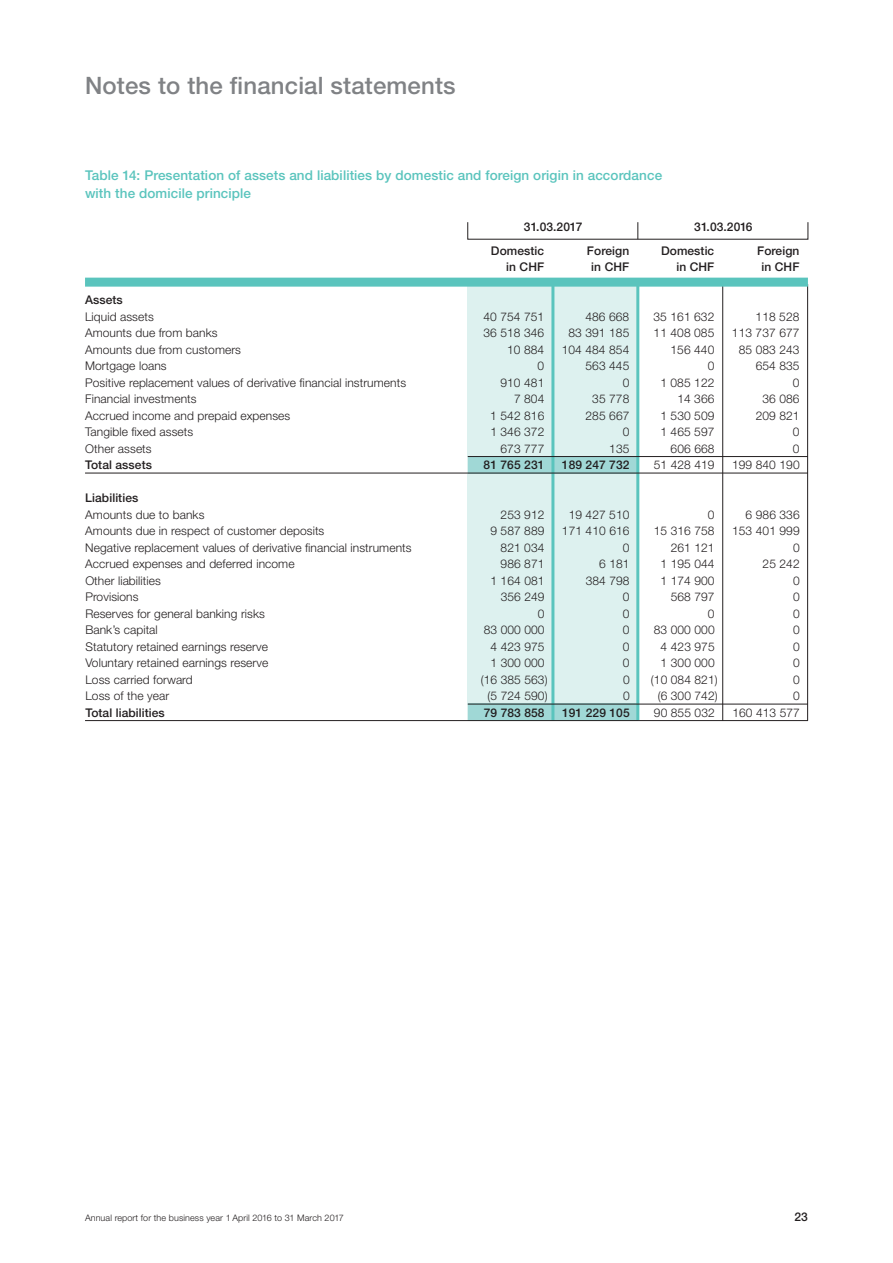
<style>
.page{position:relative;width:893px;height:1263px;background:#fff}
.page>*{position:absolute;margin:0;border:0;box-sizing:border-box;transform-origin:0 0}
.t1{font:500 24px "Helvetica Neue LT Std";letter-spacing:.005em;color:#808285}
.t2{font:500 13.5px/18px "Helvetica Neue LT Std";letter-spacing:.005em;color:#5ac4bd}
.t3{font:300 12px "Helvetica Neue LT Std";letter-spacing:.005em;color:#231f20}
.t4{font:500 12px "Helvetica Neue LT Std";letter-spacing:.005em;color:#231f20}
.t5{font:300 9px "Helvetica Neue LT Std";letter-spacing:.01em;color:#231f20}
</style>
<div class="page">
<div style="left:468px;top:284px;width:170px;height:436px;background:#ddf1ef"></div>
<div style="left:468px;top:456px;width:170px;height:17px;background:#a0d8d6"></div>
<div style="left:468px;top:704px;width:170px;height:17px;background:#a0d8d6"></div>
<hr style="left:807px;top:284px;width:1px;height:437px;background:#231f20">
<hr style="left:722px;top:284px;width:1px;height:437px;background:#231f20">
<svg style="left:637px;top:224px;width:1px;height:14px"></svg>
<hr style="left:636px;top:284px;width:3px;height:436px;background:#5ac4bd">
<hr style="left:551px;top:284px;width:3px;height:436px;background:#5ac4bd">
<div style="left:85px;top:278px;width:723px;height:9px;background:#5ac4bd"></div>
<hr style="left:468px;top:456px;width:340px;height:1px;background:#231f20">
<hr style="left:85px;top:473px;width:723px;height:1px;background:#231f20">
<hr style="left:468px;top:704px;width:340px;height:1px;background:#231f20">
<hr style="left:85px;top:720px;width:723px;height:1px;background:#231f20">
<h1 class="t1" style="left:85px;top:71px;width:372px">Notes to the financial statements</h1>
<p class="t2" style="left:85px;top:166px;width:579px">Table 14: Presentation of assets and liabilities by domestic and foreign origin in accordance with the domicile principle</p>
<p class="t4" style="left:524px;top:219px;width:60px">31.03.2017</p>
<p class="t4" style="left:694px;top:219px;width:60px">31.03.2016</p>
<p class="t4" style="left:491px;top:243px;width:55px">Domestic</p>
<p class="t4" style="left:587px;top:243px;width:44px">Foreign</p>
<p class="t4" style="left:661px;top:243px;width:55px">Domestic</p>
<p class="t4" style="left:757px;top:243px;width:44px">Foreign</p>
<p class="t4" style="left:506px;top:260px;width:39px">in CHF</p>
<p class="t4" style="left:591px;top:260px;width:39px">in CHF</p>
<p class="t4" style="left:676px;top:260px;width:39px">in CHF</p>
<p class="t4" style="left:761px;top:260px;width:39px">in CHF</p>
<p class="t4" style="left:85px;top:293px;width:39px">Assets</p>
<p class="t3" style="left:85px;top:309px;width:70px">Liquid assets</p>
<p class="t3" style="left:483px;top:309px;width:62px">40 754 751</p>
<p class="t3" style="left:585px;top:309px;width:45px">486 668</p>
<p class="t3" style="left:654px;top:309px;width:62px">35 161 632</p>
<p class="t3" style="left:756px;top:309px;width:45px">118 528</p>
<p class="t3" style="left:85px;top:326px;width:134px">Amounts due from banks</p>
<p class="t3" style="left:483px;top:326px;width:62px">36 518 346</p>
<p class="t3" style="left:568px;top:326px;width:62px">83 391 185</p>
<p class="t3" style="left:654px;top:326px;width:62px">11 408 085</p>
<p class="t3" style="left:732px;top:326px;width:69px">113 737 677</p>
<p class="t3" style="left:85px;top:342px;width:157px">Amounts due from customers</p>
<p class="t3" style="left:507px;top:342px;width:39px">10 884</p>
<p class="t3" style="left:562px;top:342px;width:69px">104 484 854</p>
<p class="t3" style="left:670px;top:342px;width:45px">156 440</p>
<p class="t3" style="left:739px;top:342px;width:62px">85 083 243</p>
<p class="t3" style="left:85px;top:359px;width:83px">Mortgage loans</p>
<p class="t3" style="left:538px;top:359px;width:8px">0</p>
<p class="t3" style="left:585px;top:359px;width:45px">563 445</p>
<p class="t3" style="left:708px;top:359px;width:8px">0</p>
<p class="t3" style="left:756px;top:359px;width:45px">654 835</p>
<p class="t3" style="left:85px;top:375px;width:322px">Positive replacement values of derivative financial instruments</p>
<p class="t3" style="left:500px;top:375px;width:45px">910 481</p>
<p class="t3" style="left:623px;top:375px;width:8px">0</p>
<p class="t3" style="left:660px;top:375px;width:56px">1 085 122</p>
<p class="t3" style="left:793px;top:375px;width:8px">0</p>
<p class="t3" style="left:85px;top:392px;width:113px">Financial investments</p>
<p class="t3" style="left:514px;top:392px;width:32px">7 804</p>
<p class="t3" style="left:592px;top:392px;width:39px">35 778</p>
<p class="t3" style="left:677px;top:392px;width:39px">14 366</p>
<p class="t3" style="left:762px;top:392px;width:39px">36 086</p>
<p class="t3" style="left:85px;top:408px;width:207px">Accrued income and prepaid expenses</p>
<p class="t3" style="left:490px;top:408px;width:56px">1 542 816</p>
<p class="t3" style="left:585px;top:408px;width:45px">285 667</p>
<p class="t3" style="left:660px;top:408px;width:56px">1 530 509</p>
<p class="t3" style="left:756px;top:408px;width:45px">209 821</p>
<p class="t3" style="left:85px;top:425px;width:110px">Tangible fixed assets</p>
<p class="t3" style="left:490px;top:425px;width:56px">1 346 372</p>
<p class="t3" style="left:623px;top:425px;width:8px">0</p>
<p class="t3" style="left:660px;top:425px;width:56px">1 465 597</p>
<p class="t3" style="left:793px;top:425px;width:8px">0</p>
<p class="t3" style="left:85px;top:441px;width:68px">Other assets</p>
<p class="t3" style="left:501px;top:441px;width:45px">673 777</p>
<p class="t3" style="left:609px;top:441px;width:22px">135</p>
<p class="t3" style="left:671px;top:441px;width:45px">606 668</p>
<p class="t3" style="left:793px;top:441px;width:8px">0</p>
<p class="t4" style="left:85px;top:458px;width:68px">Total assets</p>
<p class="t4" style="left:484px;top:458px;width:62px">81 765 231</p>
<p class="t4" style="left:562px;top:458px;width:69px">189 247 732</p>
<p class="t3" style="left:654px;top:458px;width:62px">51 428 419</p>
<p class="t3" style="left:732px;top:458px;width:69px">199 840 190</p>
<p class="t4" style="left:85px;top:491px;width:55px">Liabilities</p>
<p class="t3" style="left:85px;top:507px;width:121px">Amounts due to banks</p>
<p class="t3" style="left:501px;top:507px;width:45px">253 912</p>
<p class="t3" style="left:569px;top:507px;width:62px">19 427 510</p>
<p class="t3" style="left:708px;top:507px;width:8px">0</p>
<p class="t3" style="left:746px;top:507px;width:56px">6 986 336</p>
<p class="t3" style="left:85px;top:524px;width:241px">Amounts due in respect of customer deposits</p>
<p class="t3" style="left:490px;top:524px;width:56px">9 587 889</p>
<p class="t3" style="left:562px;top:524px;width:69px">171 410 616</p>
<p class="t3" style="left:654px;top:524px;width:62px">15 316 758</p>
<p class="t3" style="left:732px;top:524px;width:69px">153 401 999</p>
<p class="t3" style="left:85px;top:540px;width:328px">Negative replacement values of derivative financial instruments</p>
<p class="t3" style="left:501px;top:540px;width:45px">821 034</p>
<p class="t3" style="left:623px;top:540px;width:8px">0</p>
<p class="t3" style="left:671px;top:540px;width:45px">261 121</p>
<p class="t3" style="left:793px;top:540px;width:8px">0</p>
<p class="t3" style="left:85px;top:557px;width:211px">Accrued expenses and deferred income</p>
<p class="t3" style="left:501px;top:557px;width:45px">986 871</p>
<p class="t3" style="left:599px;top:557px;width:32px">6 181</p>
<p class="t3" style="left:660px;top:557px;width:56px">1 195 044</p>
<p class="t3" style="left:763px;top:557px;width:39px">25 242</p>
<p class="t3" style="left:85px;top:573px;width:77px">Other liabilities</p>
<p class="t3" style="left:490px;top:573px;width:56px">1 164 081</p>
<p class="t3" style="left:586px;top:573px;width:45px">384 798</p>
<p class="t3" style="left:661px;top:573px;width:56px">1 174 900</p>
<p class="t3" style="left:793px;top:573px;width:8px">0</p>
<p class="t3" style="left:85px;top:590px;width:55px">Provisions</p>
<p class="t3" style="left:501px;top:590px;width:45px">356 249</p>
<p class="t3" style="left:623px;top:590px;width:8px">0</p>
<p class="t3" style="left:671px;top:590px;width:45px">568 797</p>
<p class="t3" style="left:793px;top:590px;width:8px">0</p>
<p class="t3" style="left:85px;top:606px;width:181px">Reserves for general banking risks</p>
<p class="t3" style="left:538px;top:606px;width:8px">0</p>
<p class="t3" style="left:623px;top:606px;width:8px">0</p>
<p class="t3" style="left:708px;top:606px;width:8px">0</p>
<p class="t3" style="left:793px;top:606px;width:8px">0</p>
<p class="t3" style="left:85px;top:623px;width:74px">Bank’s capital</p>
<p class="t3" style="left:484px;top:623px;width:62px">83 000 000</p>
<p class="t3" style="left:623px;top:623px;width:8px">0</p>
<p class="t3" style="left:654px;top:623px;width:62px">83 000 000</p>
<p class="t3" style="left:793px;top:623px;width:8px">0</p>
<p class="t3" style="left:85px;top:639px;width:184px">Statutory retained earnings reserve</p>
<p class="t3" style="left:490px;top:639px;width:56px">4 423 975</p>
<p class="t3" style="left:623px;top:639px;width:8px">0</p>
<p class="t3" style="left:661px;top:639px;width:56px">4 423 975</p>
<p class="t3" style="left:793px;top:639px;width:8px">0</p>
<p class="t3" style="left:85px;top:656px;width:184px">Voluntary retained earnings reserve</p>
<p class="t3" style="left:491px;top:656px;width:56px">1 300 000</p>
<p class="t3" style="left:623px;top:656px;width:8px">0</p>
<p class="t3" style="left:661px;top:656px;width:56px">1 300 000</p>
<p class="t3" style="left:793px;top:656px;width:8px">0</p>
<p class="t3" style="left:85px;top:672px;width:109px">Loss carried forward</p>
<p class="t3" style="left:481px;top:672px;width:68px">(16 385 563)</p>
<p class="t3" style="left:623px;top:672px;width:8px">0</p>
<p class="t3" style="left:651px;top:672px;width:68px">(10 084 821)</p>
<p class="t3" style="left:793px;top:672px;width:8px">0</p>
<p class="t3" style="left:85px;top:689px;width:85px">Loss of the year</p>
<p class="t3" style="left:488px;top:689px;width:61px">(5 724 590)</p>
<p class="t3" style="left:623px;top:689px;width:8px">0</p>
<p class="t3" style="left:658px;top:689px;width:61px">(6 300 742)</p>
<p class="t3" style="left:793px;top:689px;width:8px">0</p>
<p class="t4" style="left:85px;top:705px;width:81px">Total liabilities</p>
<p class="t4" style="left:484px;top:705px;width:62px">79 783 858</p>
<p class="t4" style="left:562px;top:705px;width:69px">191 229 105</p>
<p class="t3" style="left:654px;top:705px;width:62px">90 855 032</p>
<p class="t3" style="left:732px;top:705px;width:69px">160 413 577</p>
<p class="t5" style="left:85px;top:1212px;width:260px">Annual report for the business year 1 April 2016 to 31 March 2017</p>
<p class="t4" style="left:795px;top:1209px;width:15px">23</p>
</div>
